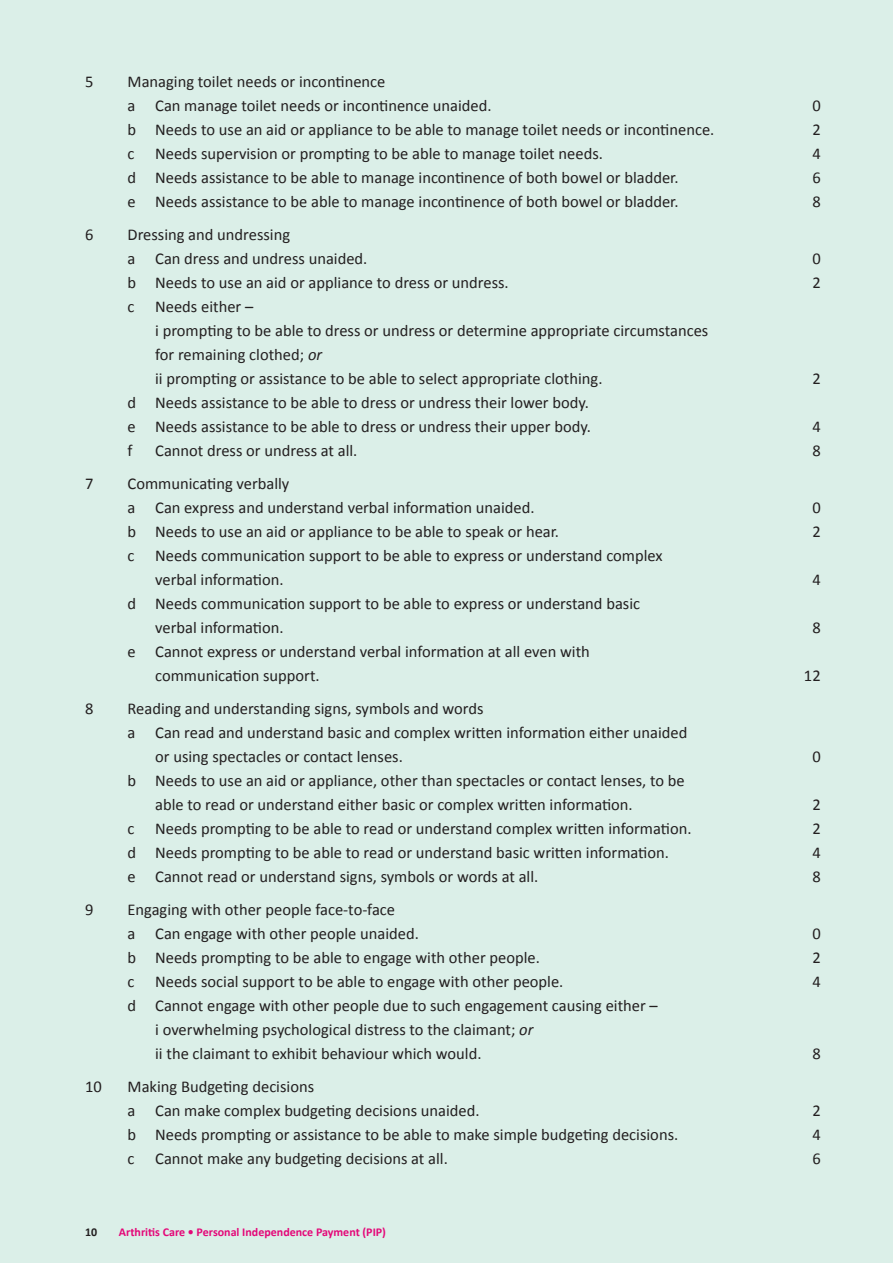
<style>
.page{position:relative;width:893px;height:1263px;background:#dbefe8}
.page>*{position:absolute;margin:0;border:0;box-sizing:border-box;transform-origin:0 0}
.t1{font:16.5px/24px "Calibri";color:#231f20}
.t2{font:700 12px "Calibri";color:#e40778}
.t3{font:700 12px "Calibri";color:#231f20}
.s1{font-style:italic}
</style>
<div class="page">
<p class="t1" style="left:85px;top:69px;width:10px">5</p>
<p class="t1" style="left:128px;top:69px;width:365px">Managing toilet needs or incontinence<br>a Can manage toilet needs or incontinence unaided.</p>
<p class="t1" style="left:812px;top:93px;width:10px">0</p>
<p class="t1" style="left:128px;top:117px;width:588px">b Needs to use an aid or appliance to be able to manage toilet needs or incontinence.</p>
<p class="t1" style="left:812px;top:117px;width:10px">2</p>
<p class="t1" style="left:128px;top:141px;width:8px">c</p>
<p class="t1" style="left:155px;top:141px;width:449px">Needs supervision or prompting to be able to manage toilet needs.</p>
<p class="t1" style="left:812px;top:141px;width:10px">4</p>
<p class="t1" style="left:128px;top:165px;width:552px">d Needs assistance to be able to manage incontinence of both bowel or bladder.</p>
<p class="t1" style="left:812px;top:165px;width:10px">6</p>
<p class="t1" style="left:128px;top:189px;width:552px">e Needs assistance to be able to manage incontinence of both bowel or bladder.</p>
<p class="t1" style="left:812px;top:189px;width:10px">8</p>
<p class="t1" style="left:85px;top:222px;width:10px">6</p>
<p class="t1" style="left:128px;top:222px;width:241px">Dressing and undressing<br>a Can dress and undress unaided.</p>
<p class="t1" style="left:812px;top:246px;width:10px">0</p>
<p class="t1" style="left:128px;top:270px;width:383px">b Needs to use an aid or appliance to dress or undress.</p>
<p class="t1" style="left:812px;top:270px;width:10px">2</p>
<p class="t1" style="left:128px;top:294px;width:8px">c</p>
<p class="t1" style="left:155px;top:294px;width:555px">Needs either –<br>i prompting to be able to dress or undress or determine appropriate circumstances for remaining clothed; <span class="s1">or<br></span>ii prompting or assistance to be able to select appropriate clothing.</p>
<p class="t1" style="left:812px;top:366px;width:10px">2</p>
<p class="t1" style="left:128px;top:390px;width:465px">d Needs assistance to be able to dress or undress their lower body. e Needs assistance to be able to dress or undress their upper body.</p>
<p class="t1" style="left:812px;top:414px;width:10px">4</p>
<p class="t1" style="left:128px;top:438px;width:7px">f</p>
<p class="t1" style="left:155px;top:438px;width:204px">Cannot dress or undress at all.</p>
<p class="t1" style="left:812px;top:438px;width:10px">8</p>
<p class="t1" style="left:85px;top:471px;width:10px">7</p>
<p class="t1" style="left:128px;top:471px;width:408px">Communicating verbally<br>a Can express and understand verbal information unaided.</p>
<p class="t1" style="left:812px;top:495px;width:10px">0</p>
<p class="t1" style="left:128px;top:519px;width:433px">b Needs to use an aid or appliance to be able to speak or hear.</p>
<p class="t1" style="left:812px;top:519px;width:10px">2</p>
<p class="t1" style="left:128px;top:543px;width:8px">c</p>
<p class="t1" style="left:155px;top:543px;width:509px">Needs communication support to be able to express or understand complex verbal information.</p>
<p class="t1" style="left:812px;top:567px;width:10px">4</p>
<p class="t1" style="left:155px;top:591px;width:486px;text-indent:-28px">d Needs communication support to be able to express or understand basic verbal information.</p>
<p class="t1" style="left:155px;top:639px;width:436px;text-indent:-28px">e Cannot express or understand verbal information at all even with communication support.</p>
<p class="t1" style="left:812px;top:615px;width:10px">8</p>
<p class="t1" style="left:804px;top:663px;width:18px">12</p>
<p class="t1" style="left:85px;top:696px;width:10px">8</p>
<p class="t1" style="left:128px;top:696px;width:357px">Reading and understanding signs, symbols and words</p>
<p class="t1" style="left:128px;top:720px;width:561px">a Can read and understand basic and complex written information either unaided</p>
<p class="t1" style="left:155px;top:744px;width:249px">or using spectacles or contact lenses.</p>
<p class="t1" style="left:812px;top:744px;width:10px">0</p>
<p class="t1" style="left:155px;top:768px;width:531px;text-indent:-28px">b Needs to use an aid or appliance, other than spectacles or contact lenses, to be able to read or understand either basic or complex written information.</p>
<p class="t1" style="left:812px;top:792px;width:10px">2</p>
<p class="t1" style="left:128px;top:816px;width:8px">c</p>
<p class="t1" style="left:155px;top:816px;width:538px">Needs prompting to be able to read or understand complex written information.</p>
<p class="t1" style="left:812px;top:816px;width:10px">2</p>
<p class="t1" style="left:128px;top:840px;width:543px">d Needs prompting to be able to read or understand basic written information.</p>
<p class="t1" style="left:812px;top:840px;width:10px">4</p>
<p class="t1" style="left:128px;top:864px;width:412px">e Cannot read or understand signs, symbols or words at all.</p>
<p class="t1" style="left:812px;top:864px;width:10px">8</p>
<p class="t1" style="left:85px;top:897px;width:10px">9</p>
<p class="t1" style="left:128px;top:897px;width:293px">Engaging with other people face-to-face<br>a Can engage with other people unaided.</p>
<p class="t1" style="left:812px;top:921px;width:10px">0</p>
<p class="t1" style="left:128px;top:945px;width:414px">b Needs prompting to be able to engage with other people.</p>
<p class="t1" style="left:812px;top:945px;width:10px">2</p>
<p class="t1" style="left:128px;top:969px;width:8px">c</p>
<p class="t1" style="left:155px;top:969px;width:410px">Needs social support to be able to engage with other people.</p>
<p class="t1" style="left:812px;top:969px;width:10px">4</p>
<p class="t1" style="left:155px;top:993px;width:504px;text-indent:-28px">d Cannot engage with other people due to such engagement causing either – i overwhelming psychological distress to the claimant; <span class="s1">or<br></span>ii the claimant to exhibit behaviour which would.</p>
<p class="t1" style="left:812px;top:1041px;width:10px">8</p>
<p class="t1" style="left:85px;top:1074px;width:18px">10</p>
<p class="t1" style="left:128px;top:1074px;width:353px">Making Budgeting decisions<br>a Can make complex budgeting decisions unaided.</p>
<p class="t1" style="left:812px;top:1098px;width:10px">2</p>
<p class="t1" style="left:128px;top:1122px;width:552px">b Needs prompting or assistance to be able to make simple budgeting decisions.</p>
<p class="t1" style="left:812px;top:1122px;width:10px">4</p>
<p class="t1" style="left:128px;top:1146px;width:8px">c</p>
<p class="t1" style="left:155px;top:1146px;width:294px">Cannot make any budgeting decisions at all.</p>
<p class="t1" style="left:812px;top:1146px;width:10px">6</p>
<p class="t3" style="left:85px;top:1224px;width:14px">10</p>
<p class="t2" style="left:119px;top:1224px;width:269px">Arthritis Care • Personal Independence Payment (PIP)</p>
</div>
